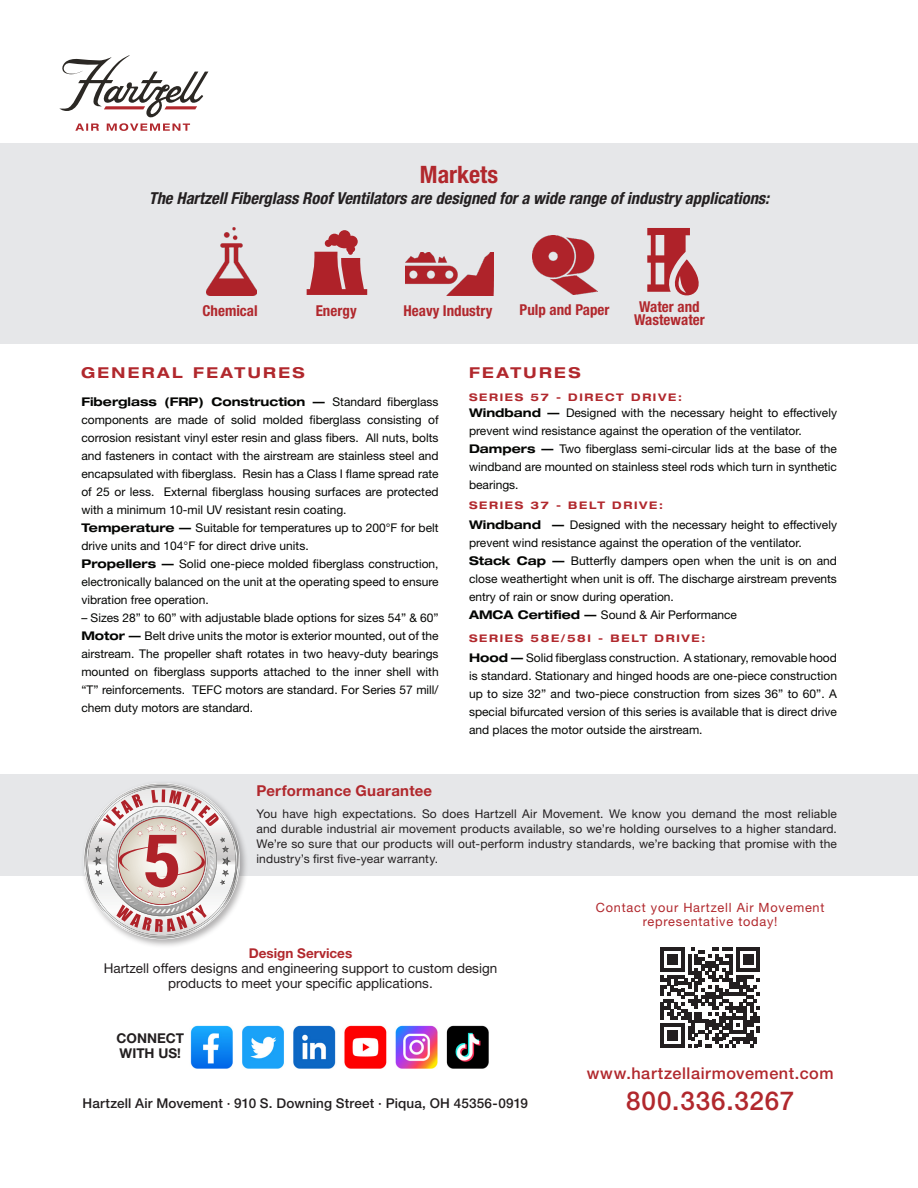
<style>
.page{position:relative;width:918px;height:1188px;background:#fff}
.page>*{position:absolute;margin:0;border:0;box-sizing:border-box;transform-origin:0 0}
.t1{font:500 26.1px "Helvetica Neue LT Std";letter-spacing:.035em;color:#b1282d}
.Body_Bold{font:700 condensed 24px "Helvetica Neue LT Std";color:#b1282d}
.t2{font:italic 700 condensed 16.5px "Helvetica Neue LT Std";color:#231f20}
.t3{font:500 16.35px "Helvetica Neue LT Std";letter-spacing:.035em;color:#b1282d}
.t4{font:700 condensed 15px/13.5px "Helvetica Neue LT Std";color:#b1282d;text-align:center}
.SUBHEADS{font:700 expanded 15px "Helvetica Neue LT Std";letter-spacing:.16em;color:#b1282d}
.t5{font:700 15px "Helvetica Neue LT Std";letter-spacing:.015em;color:#b1282d}
.t6{font:13.5px/15px "Helvetica Neue LT Std";color:#231f20;text-align:center}
.t7{font:500 13.5px "Helvetica Neue LT Std";letter-spacing:.01em;color:#231f20}
.t8{font:700 13.5px "Helvetica Neue LT Std";color:#b1282d}
.t9{font:700 13.5px "Helvetica Neue LT Std";color:#231f20}
.Table_Header{font:12.75px/13.5px "Helvetica Neue LT Std";letter-spacing:.06em;color:#b1282d;text-align:center}
.t10{font:12px/18px "Helvetica Neue LT Std";color:#040503;text-align:justify}
.t11{font:12px/15px "Helvetica Neue LT Std";letter-spacing:.01em;color:#231f20;text-align:justify}
.SUBHEADS-2{font:700 expanded 10.5px "Helvetica Neue LT Std";letter-spacing:.16em;color:#b1282d}
.s1{font-weight:700;font-stretch:expanded}
</style>
<div class="page">
<div style="left:0;top:143px;width:918px;height:201px;background:#e6e7e9"></div>
<img style="left:207px;top:227px;width:49px;height:68px">
<img style="left:533px;top:235px;width:65px;height:59px">
<img style="left:405px;top:252px;width:88px;height:44px">
<svg style="left:307px;top:230px;width:60px;height:65px"></svg>
<svg style="left:647px;top:228px;width:52px;height:67px"></svg>
<div style="left:0;top:774px;width:918px;height:102px;background:#e6e7e9"></div>
<div style="left:81px;top:780px;width:168px;height:169px;background:#231f20;opacity:.35"></div>
<svg style="left:84px;top:783px;width:156px;height:156px"></svg>
<svg style="left:59px;top:55px;width:149px;height:76px"></svg>
<img style="left:190px;top:1025px;width:299px;height:44px">
<svg style="left:660px;top:947px;width:100px;height:100px"></svg>
<p class="Body_Bold" style="left:420px;top:160px;width:80px">Markets</p>
<p class="t2" style="left:149px;top:188px;width:622px">The Hartzell Fiberglass Roof Ventilators are designed for a wide range of industry applications:</p>
<p class="t4" style="left:202px;top:303px;width:57px">Chemical</p>
<p class="t4" style="left:316px;top:304px;width:42px">Energy</p>
<p class="t4" style="left:404px;top:304px;width:90px">Heavy Industry</p>
<p class="t4" style="left:520px;top:303px;width:91px">Pulp and Paper</p>
<p class="t4" style="left:634px;top:299px;width:72px">Water and<br>Wastewater</p>
<p class="SUBHEADS" style="left:81px;top:363px;width:225px">GENERAL FEATURES</p>
<p class="t10" style="left:81px;top:392px;width:359px"><span class="s1">Fiberglass (FRP) Construction —</span> Standard fiberglass components are made of solid molded fiberglass consisting of corrosion resistant vinyl ester resin and glass fibers. All nuts, bolts and fasteners in contact with the airstream are stainless steel and encapsulated with fiberglass. Resin has a Class I flame spread rate of 25 or less. External fiberglass housing surfaces are protected with a minimum 10-mil UV resistant resin coating.</p>
<p class="t10" style="left:81px;top:518px;width:359px"><span class="s1">Temperature —</span> Suitable for temperatures up to 200°F for belt drive units and 104°F for direct drive units.</p>
<p class="t10" style="left:81px;top:554px;width:359px"><span class="s1">Propellers —</span> Solid one-piece molded fiberglass construction, electronically balanced on the unit at the operating speed to ensure vibration free operation.</p>
<p class="t10" style="left:81px;top:608px;width:359px">– Sizes 28” to 60” with adjustable blade options for sizes 54” &amp; 60”</p>
<p class="t10" style="left:81px;top:626px;width:359px"><span class="s1">Motor —</span> Belt drive units the motor is exterior mounted, out of the airstream. The propeller shaft rotates in two heavy-duty bearings mounted on fiberglass supports attached to the inner shell with “T” reinforcements. TEFC motors are standard. For Series 57 mill/ chem duty motors are standard.</p>
<p class="SUBHEADS" style="left:469px;top:363px;width:113px">FEATURES</p>
<p class="SUBHEADS-2" style="left:469px;top:390px;width:214px">SERIES 57 - DIRECT DRIVE:</p>
<p class="t10" style="left:469px;top:404px;width:369px"><span class="s1">Windband —</span> Designed with the necessary height to effectively prevent wind resistance against the operation of the ventilator.</p>
<p class="t10" style="left:469px;top:440px;width:369px"><span class="s1">Dampers —</span> Two fiberglass semi-circular lids at the base of the windband are mounted on stainless steel rods which turn in synthetic bearings.</p>
<p class="SUBHEADS-2" style="left:469px;top:499px;width:195px">SERIES 37 - BELT DRIVE:</p>
<p class="t10" style="left:469px;top:515px;width:369px"><span class="s1">Windband —</span> Designed with the necessary height to effectively prevent wind resistance against the operation of the ventilator.</p>
<p class="t10" style="left:469px;top:551px;width:369px"><span class="s1">Stack Cap —</span> Butterfly dampers open when the unit is on and close weathertight when unit is off. The discharge airstream prevents entry of rain or snow during operation.</p>
<p class="t10" style="left:469px;top:605px;width:269px"><span class="s1">AMCA Certified —</span> Sound &amp; Air Performance</p>
<p class="SUBHEADS-2" style="left:469px;top:632px;width:238px">SERIES 58E/58I - BELT DRIVE:</p>
<p class="t10" style="left:469px;top:649px;width:370px"><span class="s1">Hood —</span> Solid fiberglass construction. A stationary, removable hood is standard. Stationary and hinged hoods are one-piece construction up to size 32” and two-piece construction from sizes 36” to 60”. A special bifurcated version of this series is available that is direct drive and places the motor outside the airstream.</p>
<p class="t5" style="left:256px;top:782px;width:177px">Performance Guarantee</p>
<p class="t11" style="left:256px;top:806px;width:582px">You have high expectations. So does Hartzell Air Movement. We know you demand the most reliable and durable industrial air movement products available, so we’re holding ourselves to a higher standard.<br>We’re so sure that our products will out-perform industry standards, we’re backing that promise with the industry’s first five-year warranty.</p>
<p class="t8" style="left:249px;top:945px;width:105px">Design Services</p>
<p class="t6" style="left:104px;top:961px;width:395px">Hartzell offers designs and engineering support to custom design products to meet your specific applications.</p>
<p class="t9" style="left:116px;top:1030px;width:69px">CONNECT</p>
<p class="t9" style="left:120px;top:1045px;width:63px">WITH US!</p>
<p class="t7" style="left:82px;top:1095px;width:447px">Hartzell Air Movement · 910 S. Downing Street · Piqua, OH 45356-0919</p>
<p class="Table_Header" style="left:596px;top:901px;width:230px">Contact your Hartzell Air Movement representative today!</p>
<p class="t3" style="left:587px;top:1063px;width:248px">www.hartzellairmovement.com</p>
<p class="t1" style="left:626px;top:1085px;width:170px">800.336.3267</p>
</div>
